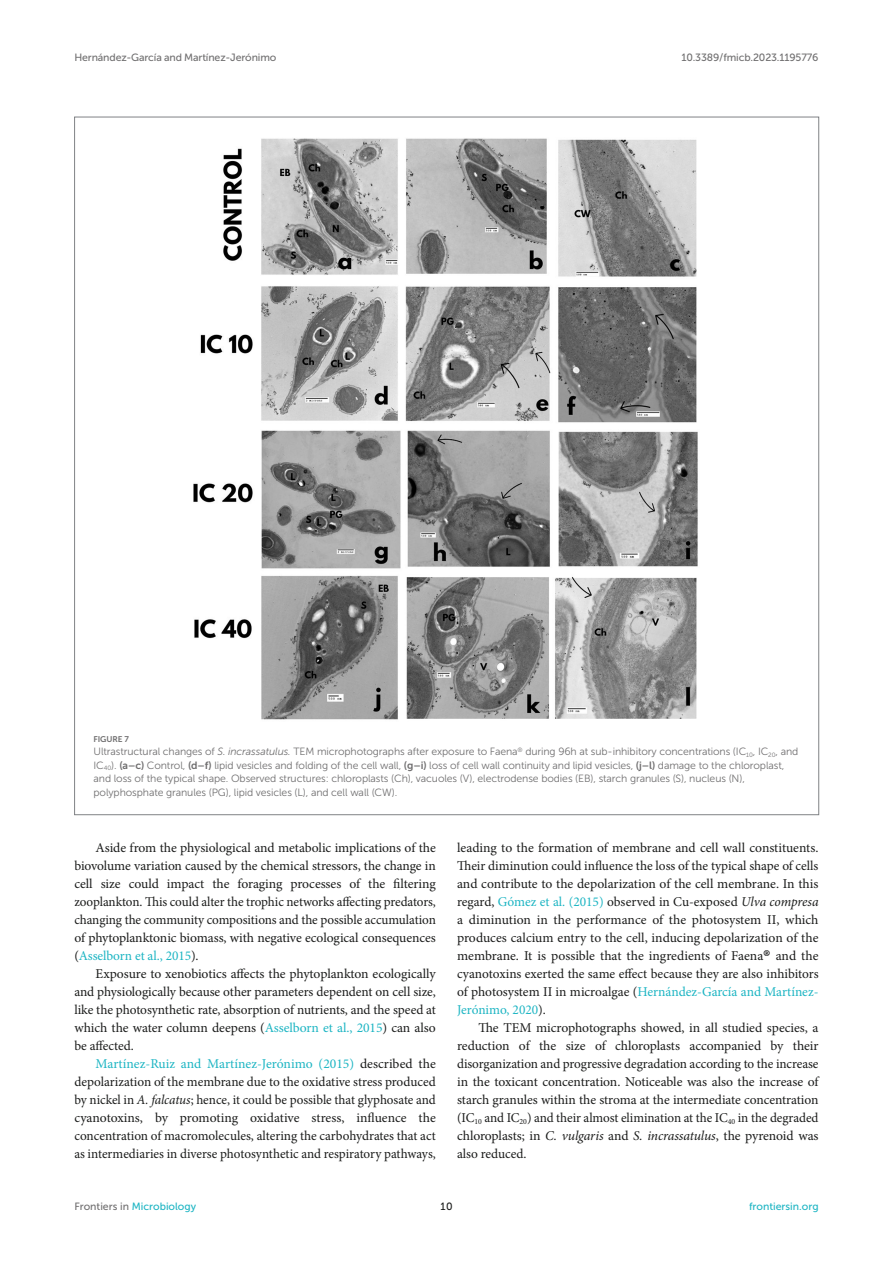
<style>
.page{position:relative;width:893px;height:1263px;background:#fff}
.page>*{position:absolute;margin:0;border:0;box-sizing:border-box;transform-origin:0 0}
.TEXT{font:13.5px/18px "Minion Pro";letter-spacing:-.005em;color:#1b1c1b;text-align:justify}
.FIG_LEG{font:10.5px/13.5px "Museo Sans 300";letter-spacing:-.01em;color:#706f70}
.t1{font:10.5px "Museo Sans 500";letter-spacing:-.015em;color:#706f70}
.t2{font:10.5px "Museo Sans 500";color:#1db5c3}
.t3{font:10.5px "Museo Sans 500";color:#1b1c1b}
.FIG_HD{font:8.25px "Museo Sans 700";letter-spacing:-.01em;color:#706f70}
.s1{font-style:italic}
.s2{font-family:"Museo Sans 700"}
.s3{color:#1db5c3}
.s4{font-size:22.5px;color:#000}
.s5{color:#706f70}
</style>
<div class="page">
<img style="left:193px;top:138px;width:505px;height:582px">
<p class="t1" style="left:74px;top:51px;width:203px">Hernández-García and Martínez-Jerónimo</p>
<p class="t1" style="left:681px;top:51px;width:139px">10.3389/fmicb.2023.1195776</p>
<p class="FIG_HD" style="left:94px;top:734px;width:37px">FIGURE 7</p>
<p class="FIG_LEG" style="left:94px;top:745px;width:706px">Ultrastructural changes of <span class="s1">S. incrassatulus.</span> TEM microphotographs after exposure to Faena<sup>®</sup> during 96 h at sub-inhibitory concentrations (IC<sub>10</sub>, IC<sub>20</sub>, and IC<sub>40</sub>). <span class="s2">(a–c)</span> Control, <span class="s2">(d–f)</span> lipid vesicles and folding of the cell wall, <span class="s2">(g–i)</span> loss of cell wall continuity and lipid vesicles, <span class="s2">(j–l)</span> damage to the chloroplast, and loss of the typical shape. Observed structures: chloroplasts (Ch), vacuoles (V), electrodense bodies (EB), starch granules (S), nucleus (N), polyphosphate granules (PG), lipid vesicles (L), and cell wall (CW).</p>
<p class="TEXT" style="left:74px;top:839px;width:363px;text-indent:21px">Aside from the physiological and metabolic implications of the biovolume variation caused by the chemical stressors, the change in cell size could impact the foraging processes of the filtering zooplankton. This could alter the trophic networks affecting predators, changing the community compositions and the possible accumulation of phytoplanktonic biomass, with negative ecological consequences (<span class="s3">Asselborn et al., 2015</span>).</p>
<p class="TEXT" style="left:74px;top:965px;width:363px;text-indent:21px">Exposure to xenobiotics affects the phytoplankton ecologically and physiologically because other parameters dependent on cell size, like the photosynthetic rate, absorption of nutrients, and the speed at which the water column deepens (<span class="s3">Asselborn et al., 2015</span>) can also be affected.</p>
<p class="TEXT" style="left:74px;top:1055px;width:363px;text-indent:21px"><span class="s3">Martínez-Ruiz and Martínez-Jerónimo (2015)</span> described the depolarization of the membrane due to the oxidative stress produced by nickel in <span class="s1">A. falcatus</span>; hence, it could be possible that glyphosate and cyanotoxins, by promoting oxidative stress, influence the concentration of macromolecules, altering the carbohydrates that act as intermediaries in diverse photosynthetic and respiratory pathways,</p>
<p class="TEXT" style="left:457px;top:839px;width:363px">leading to the formation of membrane and cell wall constituents.<br>Their diminution could influence the loss of the typical shape of cells and contribute to the depolarization of the cell membrane. In this regard, <span class="s3">Gómez et al. (2015)</span> observed in Cu-exposed <span class="s1">Ulva compresa </span>a diminution in the performance of the photosystem II, which produces calcium entry to the cell, inducing depolarization of the membrane. It is possible that the ingredients of Faena<span class="s4">®</span> and the cyanotoxins exerted the same effect because they are also inhibitors of photosystem II in microalgae (<span class="s3">Hernández-García and Martínez-Jerónimo, 2020</span>).</p>
<p class="TEXT" style="left:457px;top:1019px;width:363px;text-indent:21px">The TEM microphotographs showed, in all studied species, a reduction of the size of chloroplasts accompanied by their disorganization and progressive degradation according to the increase in the toxicant concentration. Noticeable was also the increase of starch granules within the stroma at the intermediate concentration (IC<sub>10</sub> and IC<sub>20</sub>) and their almost elimination at the IC<sub>40</sub> in the degraded chloroplasts; in <span class="s1">C. vulgaris</span> and <span class="s1">S. incrassatulus</span>, the pyrenoid was also reduced.</p>
<p class="t2" style="left:74px;top:1200px;width:123px"><span class="s5">Frontiers in</span> Microbiology</p>
<p class="t3" style="left:440px;top:1200px;width:14px">10</p>
<p class="t2" style="left:749px;top:1200px;width:71px">frontiersin.org</p>
</div>
